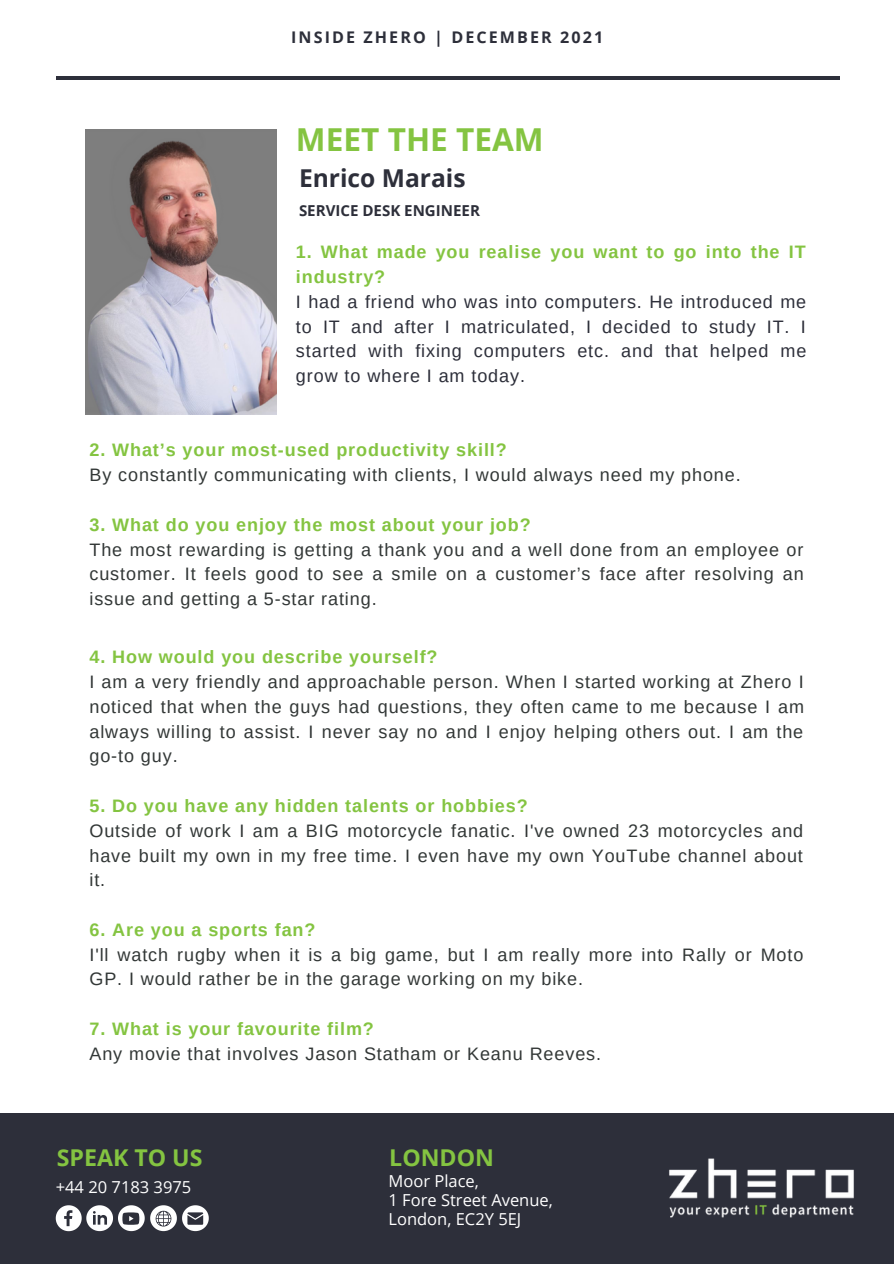
<style>
.page{position:relative;width:894px;height:1264px;background:#fff}
.page>*{position:absolute;margin:0;border:0;box-sizing:border-box;transform-origin:0 0}
.t1{font:700 31.65px "Open Sans";color:#84c441}
.t2{font:700 24.6px "Open Sans";color:#2d2f3a}
.t3{font:700 23.1px "Open Sans";color:#84c441}
.t4{font:18px/24.8px "Arimo";letter-spacing:.05em;color:#323736;text-align:justify}
.t5{font:700 18px/24.8px "Arimo";letter-spacing:.05em;color:#84c441}
.t6{font:18px/24.8px "Arimo";letter-spacing:.05em;color:#2d2f3a;text-align:justify}
.t7{font:16.5px "Open Sans";color:#fff}
.t8{font:700 16.05px "Open Sans";letter-spacing:.13em;color:#2d2f3a}
.t9{font:700 15.15px "Open Sans";color:#2d2f3a}
</style>
<div class="page">
<hr style="left:56px;top:76px;width:783px;height:4px;background:#2d2f3a">
<div style="left:0;top:1113px;width:893px;height:150px;background:#2d2f3a"></div>
<img style="left:669px;top:1158px;width:185px;height:60px">
<svg style="left:56px;top:1205px;width:153px;height:26px"></svg>
<img style="left:86px;top:129px;width:190px;height:285px">
<p class="t8" style="left:291px;top:26px;width:313px">INSIDE ZHERO | DECEMBER 2021</p>
<p class="t1" style="left:296px;top:117px;width:249px">MEET THE TEAM</p>
<p class="t2" style="left:299px;top:161px;width:168px">Enrico Marais</p>
<p class="t9" style="left:299px;top:200px;width:182px">SERVICE DESK ENGINEER</p>
<p class="t5" style="left:296px;top:240px;width:511px">1. What made you realise you want to go into the IT industry?</p>
<p class="t6" style="left:296px;top:289px;width:512px">I had a friend who was into computers. He introduced me to IT and after I matriculated, I decided to study IT. I started with fixing computers etc. and that helped me grow to where I am today.</p>
<p class="t5" style="left:89px;top:438px;width:419px">2. What’s your most-used productivity skill?</p>
<p class="t4" style="left:89px;top:462px;width:652px">By constantly communicating with clients, I would always need my phone.</p>
<p class="t5" style="left:89px;top:512px;width:442px">3. What do you enjoy the most about your job?</p>
<p class="t4" style="left:89px;top:537px;width:715px">The most rewarding is getting a thank you and a well done from an employee or customer. It feels good to see a smile on a customer’s face after resolving an issue and getting a 5-star rating.</p>
<p class="t5" style="left:89px;top:644px;width:349px">4. How would you describe yourself?</p>
<p class="t4" style="left:89px;top:669px;width:715px">I am a very friendly and approachable person. When I started working at Zhero I noticed that when the guys had questions, they often came to me because I am always willing to assist. I never say no and I enjoy helping others out. I am the go-to guy.</p>
<p class="t5" style="left:89px;top:793px;width:440px">5. Do you have any hidden talents or hobbies?</p>
<p class="t4" style="left:89px;top:818px;width:715px">Outside of work I am a BIG motorcycle fanatic. I've owned 23 motorcycles and have built my own in my free time. I even have my own YouTube channel about it.</p>
<p class="t5" style="left:89px;top:917px;width:227px">6. Are you a sports fan?</p>
<p class="t4" style="left:89px;top:942px;width:715px">I'll watch rugby when it is a big game, but I am really more into Rally or Moto<br>GP. I would rather be in the garage working on my bike.</p>
<p class="t5" style="left:89px;top:1016px;width:286px">7. What is your favourite film?</p>
<p class="t4" style="left:89px;top:1041px;width:513px">Any movie that involves Jason Statham or Keanu Reeves.</p>
<p class="t3" style="left:57px;top:1141px;width:147px">SPEAK TO US</p>
<p class="t3" style="left:389px;top:1141px;width:106px">LONDON</p>
<p class="t7" style="left:388px;top:1169px;width:92px">Moor Place,</p>
<p class="t7" style="left:388px;top:1188px;width:166px">1 Fore Street Avenue,</p>
<p class="t7" style="left:388px;top:1207px;width:134px">London, EC2Y 5EJ</p>
<p class="t7" style="left:56px;top:1174px;width:137px">+44 20 7183 3975</p>
</div>
